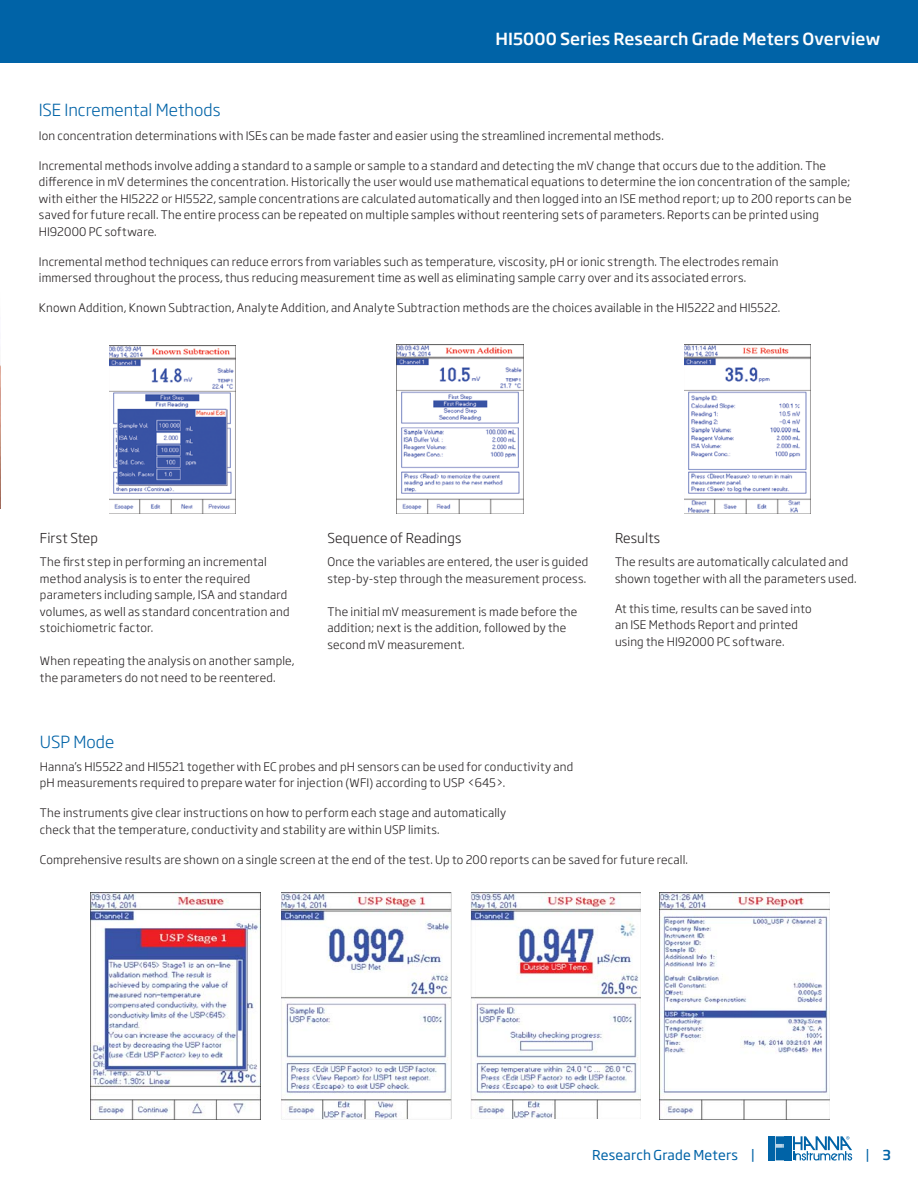
<style>
.page{position:relative;width:918px;height:1188px;background:#fff}
.page>*{position:absolute;margin:0;border:0;box-sizing:border-box;transform-origin:0 0}
.t1{font:500 16.5px "Soho Gothic Pro";color:#fff}
.t2{font:300 16.5px "Soho Gothic Pro";color:#0063a7}
.t3{font:300 13.5px "Soho Gothic Pro";letter-spacing:.005em;color:#231f20}
.t4{font:13.5px "Soho Gothic Pro";letter-spacing:.01em;color:#0063a7}
.t5{font:300 11.7px/16.5px "Soho Gothic Pro";letter-spacing:.015em;color:#231f20}
.s1{font-weight:500}
</style>
<div class="page">
<img style="left:90px;top:892px;width:171px;height:227px">
<img style="left:281px;top:892px;width:170px;height:227px">
<img style="left:660px;top:892px;width:170px;height:227px">
<img style="left:471px;top:892px;width:170px;height:227px">
<img style="left:109px;top:345px;width:127px;height:169px">
<img style="left:397px;top:345px;width:126px;height:169px">
<img style="left:684px;top:345px;width:127px;height:169px">
<img style="left:0;top:363px;width:1px;height:146px">
<div style="left:0;top:0;width:918px;height:63px;background:#0063a7"></div>
<svg style="left:768px;top:1136px;width:85px;height:25px"></svg>
<h1 class="t1" style="left:496px;top:32px;width:386px">HI5000 Series Research Grade Meters Overview</h1>
<h1 class="t2" style="left:39px;top:104px;width:183px">ISE Incremental Methods</h1>
<p class="t5" style="left:39px;top:128px;width:626px">Ion concentration determinations with ISEs can be made faster and easier using the streamlined incremental methods.</p>
<p class="t5" style="left:39px;top:158px;width:814px">Incremental methods involve adding a standard to a sample or sample to a standard and detecting the mV change that occurs due to the addition. The difference in mV determines the concentration. Historically the user would use mathematical equations to determine the ion concentration of the sample; with either the HI5222 or HI5522, sample concentrations are calculated automatically and then logged into an ISE method report; up to 200 reports can be saved for future recall. The entire process can be repeated on multiple samples without reentering sets of parameters. Reports can be printed using HI92000 PC software.</p>
<p class="t5" style="left:39px;top:254px;width:741px">Incremental method techniques can reduce errors from variables such as temperature, viscosity, pH or ionic strength. The electrodes remain immersed throughout the process, thus reducing measurement time as well as eliminating sample carry over and its associated errors.</p>
<p class="t5" style="left:39px;top:300px;width:743px">Known Addition, Known Subtraction, Analyte Addition, and Analyte Subtraction methods are the choices available in the HI5222 and HI5522.</p>
<p class="t3" style="left:40px;top:533px;width:60px">First Step</p>
<p class="t5" style="left:40px;top:555px;width:251px">The first step in performing an incremental method analysis is to enter the required parameters including sample, ISA and standard volumes, as well as standard concentration and stoichiometric factor.</p>
<p class="t5" style="left:40px;top:654px;width:256px">When repeating the analysis on another sample, the parameters do not need to be reentered.</p>
<p class="t3" style="left:327px;top:533px;width:135px">Sequence of Readings</p>
<p class="t5" style="left:327px;top:555px;width:262px">Once the variables are entered, the user is guided step-by-step through the measurement process.</p>
<p class="t5" style="left:327px;top:604px;width:251px">The initial mV measurement is made before the addition; next is the addition, followed by the second mV measurement.</p>
<p class="t3" style="left:615px;top:533px;width:47px">Results</p>
<p class="t5" style="left:615px;top:555px;width:243px">The results are automatically calculated and shown together with all the parameters used.</p>
<p class="t5" style="left:615px;top:601px;width:198px">At this time, results can be saved into an ISE Methods Report and printed using the HI92000 PC software.</p>
<h1 class="t2" style="left:40px;top:735px;width:76px">USP Mode</h1>
<p class="t5" style="left:40px;top:759px;width:535px">Hanna’s HI5522 and HI5521 together with EC probes and pH sensors can be used for conductivity and pH measurements required to prepare water for injection (WFI) according to USP &lt;645&gt;.</p>
<p class="t5" style="left:40px;top:806px;width:468px">The instruments give clear instructions on how to perform each stage and automatically check that the temperature, conductivity and stability are within USP limits.</p>
<p class="t5" style="left:40px;top:852px;width:650px">Comprehensive results are shown on a single screen at the end of the test. Up to 200 reports can be saved for future recall.</p>
<p class="t4" style="left:592px;top:1148px;width:164px">Research Grade Meters |</p>
<p class="t4" style="left:865px;top:1146px;width:27px">| <span class="s1">3</span></p>
</div>
